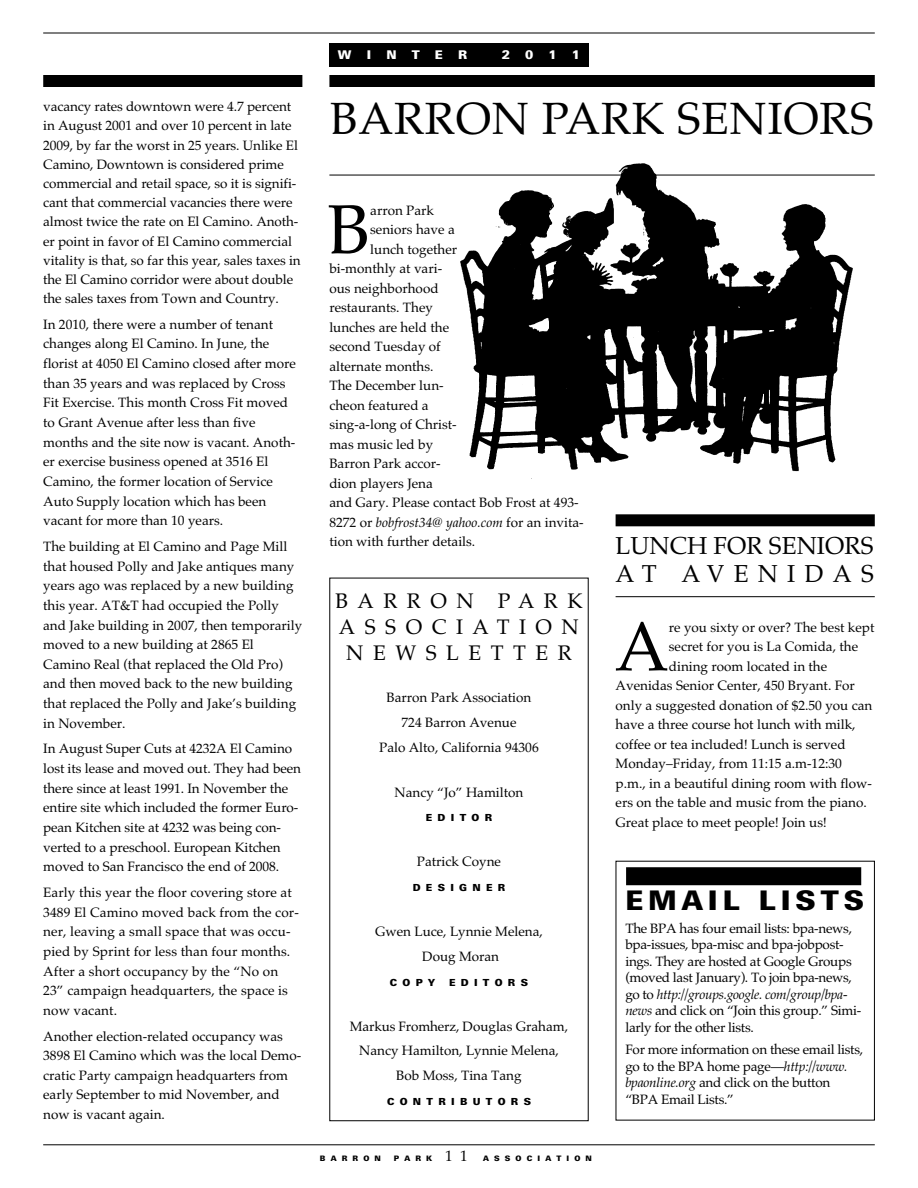
<style>
.page{position:relative;width:918px;height:1188px;background:#fff}
.page>*{position:absolute;margin:0;border:0;box-sizing:border-box;transform-origin:0 0}
.t1{font:69.6px "Palatino";color:#000}
.t2{font:45px "Palatino";letter-spacing:.015em;color:#000}
.t3{font:900 27px "Linotype Univers Basic";letter-spacing:.185em;color:#000}
.t4{font:24.45px/28.5px "Palatino";color:#000}
.t5{font:21px/26.2px "Palatino";letter-spacing:.45em;color:#000;text-align:center}
.t6{font:13.5px/19.6px "Palatino";color:#000}
.t7{font:13.5px/16.5px "Palatino";letter-spacing:-.02em;color:#000}
.t8{font:italic 13.5px "Palatino";color:#000}
.t9{font:900 12px "Linotype Univers Basic";color:#fff}
.t10{font:900 9.75px "Linotype Univers Basic";letter-spacing:.545em;color:#000}
.t11{font:900 7.5px "Linotype Univers Basic";letter-spacing:.685em;color:#000}
.s1{font-style:normal}
.s2{font-family:"Palatino";font-weight:400;font-size:15px}
.s3{font-style:italic}
</style>
<div class="page">
<hr style="left:43px;top:33px;width:832px;height:1px;background:#000">
<hr style="left:43px;top:1145px;width:832px;height:1px;background:#000">
<div style="left:329px;top:43px;width:260px;height:24px;background:#000"></div>
<div style="left:43px;top:75px;width:259px;height:12px;background:#000"></div>
<div style="left:329px;top:75px;width:546px;height:12px;background:#000"></div>
<div style="left:616px;top:514px;width:259px;height:12px;background:#000"></div>
<div style="left:626px;top:867px;width:235px;height:18px;background:#000"></div>
<img style="left:459px;top:163px;width:394px;height:316px">
<hr style="left:329px;top:175px;width:546px;height:1px;background:#000">
<hr style="left:616px;top:596px;width:259px;height:1px;background:#000">
<p class="t6" style="left:43px;top:97px;width:259px;line-height:19.2px">vacancy rates downtown were 4.7 percent in August 2001 and over 10 percent in late 2009, by far the worst in 25 years. Unlike El Camino, Downtown is considered prime commercial and retail space, so it is signifi&shy;cant that commercial vacancies there were almost twice the rate on El Camino. Anoth&shy;er point in favor of El Camino commercial vitality is that, so far this year, sales taxes in the El Camino corridor were about double the sales taxes from Town and Country.</p>
<p class="t6" style="left:43px;top:314px;width:254px">In 2010, there were a number of tenant changes along El Camino. In June, the florist at 4050 El Camino closed after more than 35 years and was replaced by Cross Fit Exercise. This month Cross Fit moved to Grant Avenue after less than five months and the site now is vacant. Anoth&shy;er exercise business opened at 3516 El Camino, the former location of Service Auto Supply location which has been vacant for more than 10 years.</p>
<p class="t6" style="left:43px;top:536px;width:261px">The building at El Camino and Page Mill that housed Polly and Jake antiques many years ago was replaced by a new building this year. AT&amp;T had occupied the Polly and Jake building in 2007, then temporarily moved to a new building at 2865 El Camino Real (that replaced the Old Pro) and then moved back to the new building that replaced the Polly and Jake’s building in November.</p>
<p class="t6" style="left:43px;top:739px;width:259px">In August Super Cuts at 4232A El Camino lost its lease and moved out. They had been there since at least 1991. In November the entire site which included the former Euro&shy;pean Kitchen site at 4232 was being con&shy;verted to a preschool. European Kitchen moved to San Francisco the end of 2008.</p>
<p class="t6" style="left:43px;top:883px;width:257px">Early this year the floor covering store at 3489 El Camino moved back from the cor&shy;ner, leaving a small space that was occu&shy;pied by Sprint for less than four months.<br>After a short occupancy by the “No on 23” campaign headquarters, the space is now vacant.</p>
<p class="t6" style="left:43px;top:1026px;width:260px">Another election-related occupancy was 3898 El Camino which was the local Demo&shy;cratic Party campaign headquarters from early September to mid November, and now is vacant again.</p>
<p class="t9" style="left:338px;top:50px;width:15px">W</p>
<p class="t9" style="left:367px;top:50px;width:6px">I</p>
<p class="t9" style="left:386px;top:50px;width:12px">N</p>
<p class="t9" style="left:412px;top:50px;width:10px">T</p>
<p class="t9" style="left:435px;top:50px;width:9px">E</p>
<p class="t9" style="left:458px;top:50px;width:11px">R</p>
<p class="t9" style="left:502px;top:50px;width:10px">2</p>
<p class="t9" style="left:525px;top:50px;width:10px">0</p>
<p class="t9" style="left:548px;top:50px;width:10px">1</p>
<p class="t9" style="left:572px;top:50px;width:10px">1</p>
<h2 class="t2" style="left:330px;top:92px;width:545px">BARRON PARK SENIORS</h2>
<h1 class="t1" style="left:328px;top:189px;width:44px">B</h1>
<p class="t6" style="left:370px;top:200px;width:65px">arron Park</p>
<p class="t6" style="left:370px;top:220px;width:86px">seniors have a</p>
<p class="t6" style="left:370px;top:239px;width:88px">lunch together</p>
<p class="t6" style="left:329px;top:259px;width:114px">bi-monthly at vari-</p>
<p class="t6" style="left:329px;top:278px;width:111px">ous neighborhood</p>
<p class="t6" style="left:329px;top:298px;width:105px">restaurants. They</p>
<p class="t6" style="left:329px;top:317px;width:121px">lunches are held the</p>
<p class="t6" style="left:329px;top:337px;width:113px">second Tuesday of</p>
<p class="t6" style="left:329px;top:356px;width:106px">alternate months.</p>
<p class="t6" style="left:329px;top:376px;width:116px">The December lun-</p>
<p class="t6" style="left:329px;top:395px;width:101px">cheon featured a</p>
<p class="t6" style="left:329px;top:415px;width:129px">sing-a-long of Christ-</p>
<p class="t6" style="left:329px;top:434px;width:105px">mas music led by</p>
<p class="t6" style="left:329px;top:454px;width:113px">Barron Park accor-</p>
<p class="t6" style="left:329px;top:473px;width:105px">dion players Jena</p>
<p class="t6" style="left:329px;top:493px;width:251px">and Gary. Please contact Bob Frost at 493-</p>
<p class="t8" style="left:329px;top:514px;width:256px"><span class="s1">8272 or</span> bobfrost34@ yahoo.com <span class="s1">for an invita-</span></p>
<p class="t6" style="left:329px;top:532px;width:147px">tion with further details.</p>
<h3 class="t5" style="left:335px;top:587px;width:249px">BARRON PARK<br>ASSOCIATION<br>NEWSLETTER</h3>
<p class="t6" style="left:379px;top:685px;width:161px;line-height:24.8px;text-align:center">Barron Park Association<br>724 Barron Avenue<br>Palo Alto, California 94306</p>
<p class="t6" style="left:395px;top:782px;width:130px">Nancy “Jo” Hamilton</p>
<p class="t10" style="left:426px;top:814px;width:68px">EDITOR</p>
<p class="t6" style="left:417px;top:852px;width:86px">Patrick Coyne</p>
<p class="t10" style="left:413px;top:884px;width:94px">DESIGNER</p>
<p class="t6" style="left:375px;top:919px;width:169px;line-height:24.8px;text-align:center">Gwen Luce, Lynnie Melena,<br>Doug Moran</p>
<p class="t10" style="left:390px;top:978px;width:47px">COPY</p>
<p class="t10" style="left:449px;top:978px;width:80px">EDITORS</p>
<p class="t6" style="left:350px;top:1013px;width:220px;line-height:24.8px;text-align:center">Markus Fromherz, Douglas Graham,<br>Nancy Hamilton, Lynnie Melena,<br>Bob Moss, Tina Tang</p>
<p class="t10" style="left:387px;top:1098px;width:145px">CONTRIBUTORS</p>
<p class="t11" style="left:320px;top:1156px;width:63px">BARRON</p>
<p class="t11" style="left:394px;top:1156px;width:200px">PARK <span class="s2">11</span> ASSOCIATION</p>
<h3 class="t4" style="left:616px;top:531px;width:260px">LUNCH FOR SENIORS<br>AT AVENIDAS</h3>
<h1 class="t1" style="left:615px;top:606px;width:56px">A</h1>
<p class="t6" style="left:669px;top:617px;width:207px">re you sixty or over? The best kept</p>
<p class="t6" style="left:669px;top:637px;width:191px">secret for you is La Comida, the</p>
<p class="t6" style="left:669px;top:656px;width:160px">dining room located in the</p>
<p class="t6" style="left:616px;top:676px;width:241px">Avenidas Senior Center, 450 Bryant. For</p>
<p class="t6" style="left:616px;top:695px;width:258px">only a suggested donation of $2.50 you can</p>
<p class="t6" style="left:616px;top:715px;width:242px">have a three course hot lunch with milk,</p>
<p class="t6" style="left:616px;top:734px;width:231px">coffee or tea included! Lunch is served</p>
<p class="t6" style="left:616px;top:754px;width:228px">Monday–Friday, from 11:15 a.m-12:30</p>
<p class="t6" style="left:616px;top:773px;width:258px">p.m., in a beautiful dining room with flow-</p>
<p class="t6" style="left:616px;top:793px;width:253px">ers on the table and music from the piano.</p>
<p class="t6" style="left:616px;top:812px;width:213px">Great place to meet people! Join us!</p>
<h3 class="t3" style="left:625px;top:891px;width:240px">EMAIL LISTS</h3>
<p class="t7" style="left:625px;top:920px;width:238px">The BPA has four email lists: bpa-news, bpa-issues, bpa-misc and bpa-jobpost&shy;ings. They are hosted at Google Groups (moved last January). To join bpa-news, go to <span class="s3">http://groups.google. com/group/bpa&shy;news</span> and click on “Join this group.” Simi&shy;larly for the other lists.</p>
<p class="t7" style="left:625px;top:1041px;width:239px">For more information on these email lists, go to the BPA home page—<span class="s3">http://www. bpaonline.org</span> and click on the button “BPA Email Lists.”</p>
</div>
